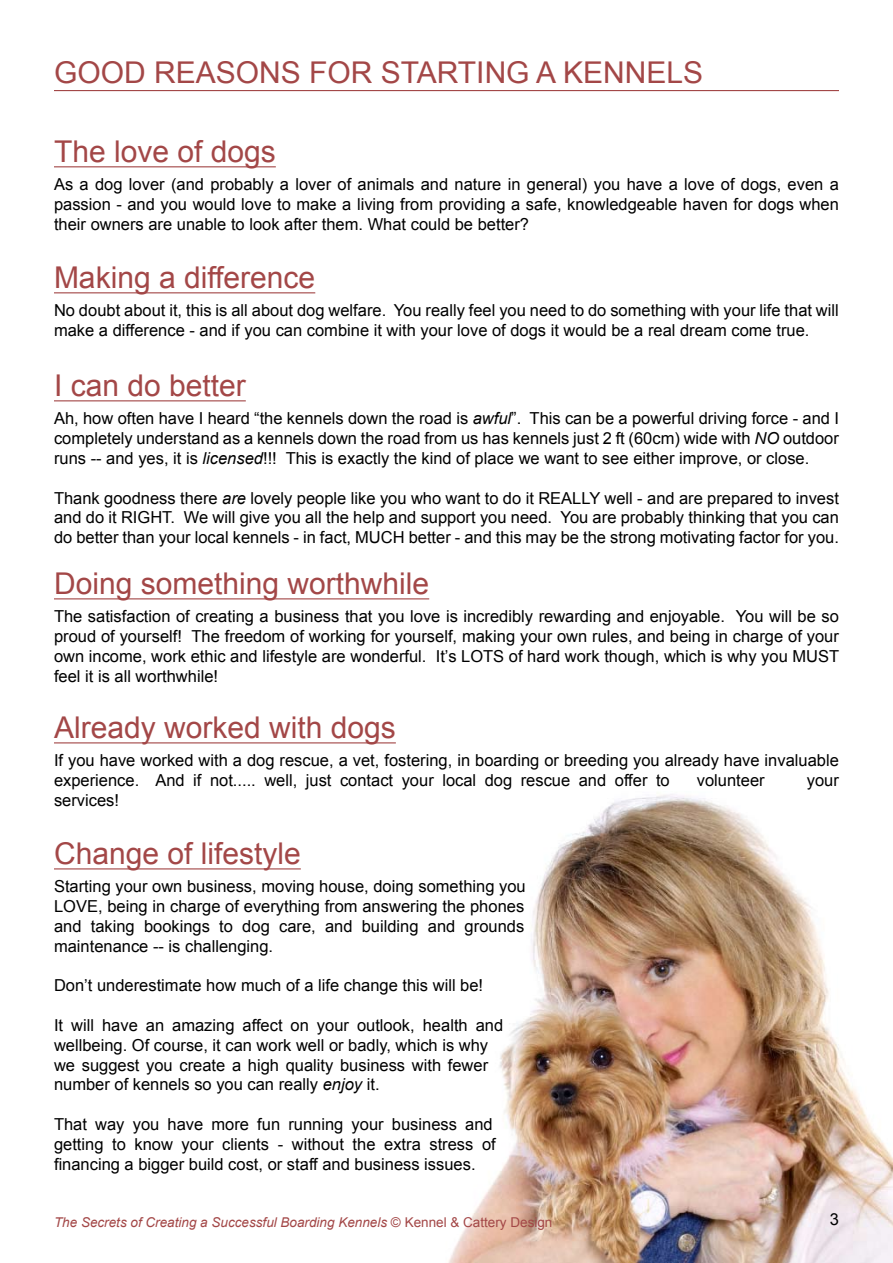
<style>
.page{position:relative;width:893px;height:1263px;background:#fff}
.page>*{position:absolute;margin:0;border:0;box-sizing:border-box;transform-origin:0 0}
.t1{font:30px "Arial";color:#a34747}
.t2{font:16.5px/19.8px "Arial";color:#000;text-align:justify}
.t3{font:italic 13.5px "Arial";color:#a34747}
.s1{font-style:italic}
.s2{font-style:normal}
</style>
<div class="page">
<img style="left:448px;top:794px;width:445px;height:469px">
<hr style="left:54px;top:90px;width:785px;height:1px;background:#a34747">
<hr style="left:54px;top:166px;width:222px;height:1px;background:#a34747">
<hr style="left:54px;top:292px;width:261px;height:1px;background:#a34747">
<hr style="left:54px;top:400px;width:192px;height:1px;background:#a34747">
<hr style="left:54px;top:598px;width:375px;height:1px;background:#a34747">
<hr style="left:54px;top:742px;width:342px;height:1px;background:#a34747">
<hr style="left:54px;top:868px;width:247px;height:1px;background:#a34747">
<h1 class="t1" style="left:54px;top:52px;width:47px">Good</h1>
<h1 class="t1" style="left:154px;top:52px;width:43px">reasons</h1>
<h1 class="t1" style="left:309px;top:52px;width:91px">for sta</h1>
<h1 class="t1" style="left:437px;top:52px;width:40px">rting</h1>
<h1 class="t1" style="left:536px;top:52px;width:68px">a Kenne</h1>
<h1 class="t1" style="left:666px;top:52px;width:33px">ls</h1>
<h1 class="t1" style="left:54px;top:132px;width:223px">The love of dogs</h1>
<p class="t2" style="left:54px;top:175px;width:786px">As a dog lover (and probably a lover of animals and nature in general) you have a love of dogs, even a passion - and you would love to make a living from providing a safe, knowledgeable haven for dogs when their owners are unable to look after them. What could be better?</p>
<h1 class="t1" style="left:54px;top:258px;width:263px">Making a difference</h1>
<p class="t2" style="left:54px;top:301px;width:786px">No doubt about it, this is all about dog welfare. You really feel you need to do something with your life that will make a difference - and if you can combine it with your love of dogs it would be a real dream come true.</p>
<h1 class="t1" style="left:54px;top:366px;width:194px">I can do better</h1>
<p class="t2" style="left:54px;top:409px;width:787px">Ah, how often have I heard “the kennels down the road is <span class="s1">awful</span>”. This can be a powerful driving force - and I completely understand as a kennels down the road from us has kennels just 2 ft (60cm) wide with <span class="s1">NO</span> outdoor runs -- and yes, it is <span class="s1">licensed</span>!!! This is exactly the kind of place we want to see either improve, or close.</p>
<p class="t2" style="left:54px;top:488px;width:786px">Thank goodness there <span class="s1">are</span> lovely people like you who want to do it REALLY well - and are prepared to invest and do it RIGHT. We will give you all the help and support you need. You are probably thinking that you can do better than your local kennels - in fact, MUCH better - and this may be the strong motivating factor for you.</p>
<h1 class="t1" style="left:54px;top:564px;width:377px">Doing something worthwhile</h1>
<p class="t2" style="left:54px;top:607px;width:787px">The satisfaction of creating a business that you love is incredibly rewarding and enjoyable. You will be so proud of yourself! The freedom of working for yourself, making your own rules, and being in charge of your own income, work ethic and lifestyle are wonderful. It’s LOTS of hard work though, which is why you MUST feel it is all worthwhile!</p>
<h1 class="t1" style="left:54px;top:708px;width:343px">Already worked with dogs</h1>
<p class="t2" style="left:54px;top:751px;width:786px">If you have worked with a dog rescue, a vet, fostering, in boarding or breeding you already have invaluable experience. And if not..... well, just contact your local dog rescue and offer to</p>
<p class="t2" style="left:697px;top:771px;width:70px">volunteer</p>
<p class="t2" style="left:807px;top:771px;width:34px">your</p>
<p class="t2" style="left:54px;top:790px;width:67px">services!</p>
<h1 class="t1" style="left:54px;top:834px;width:248px">Change of lifestyle</h1>
<p class="t2" style="left:54px;top:877px;width:473px">Starting your own business, moving house, doing something you LOVE, being in charge of everything from answering the phones and taking bookings to dog care, and building and grounds maintenance -- is challenging.</p>
<p class="t2" style="left:54px;top:976px;width:431px">Don’t underestimate how much of a life change this will be!</p>
<p class="t2" style="left:54px;top:1015px;width:451px;text-align:left">It will have an amazing affect on your outlook, health and wellbeing. Of course, it can work well or badly, which is why we suggest you create a high quality business with fewer number of kennels so you can really <span class="s1">enjoy</span> it.</p>
<p class="t2" style="left:54px;top:1114px;width:444px;text-align:left">That way you have more fun running your business and getting to know your clients - without the extra stress of financing a bigger build cost, or staff and business issues.</p>
<p class="t3" style="left:54px;top:1213px;width:500px">The Secrets of Creating a Successful Boarding Kennels <span class="s2">© Kennel &amp; Cattery Design</span></p>
<p class="t2" style="left:830px;top:1209px;width:11px">3</p>
</div>
